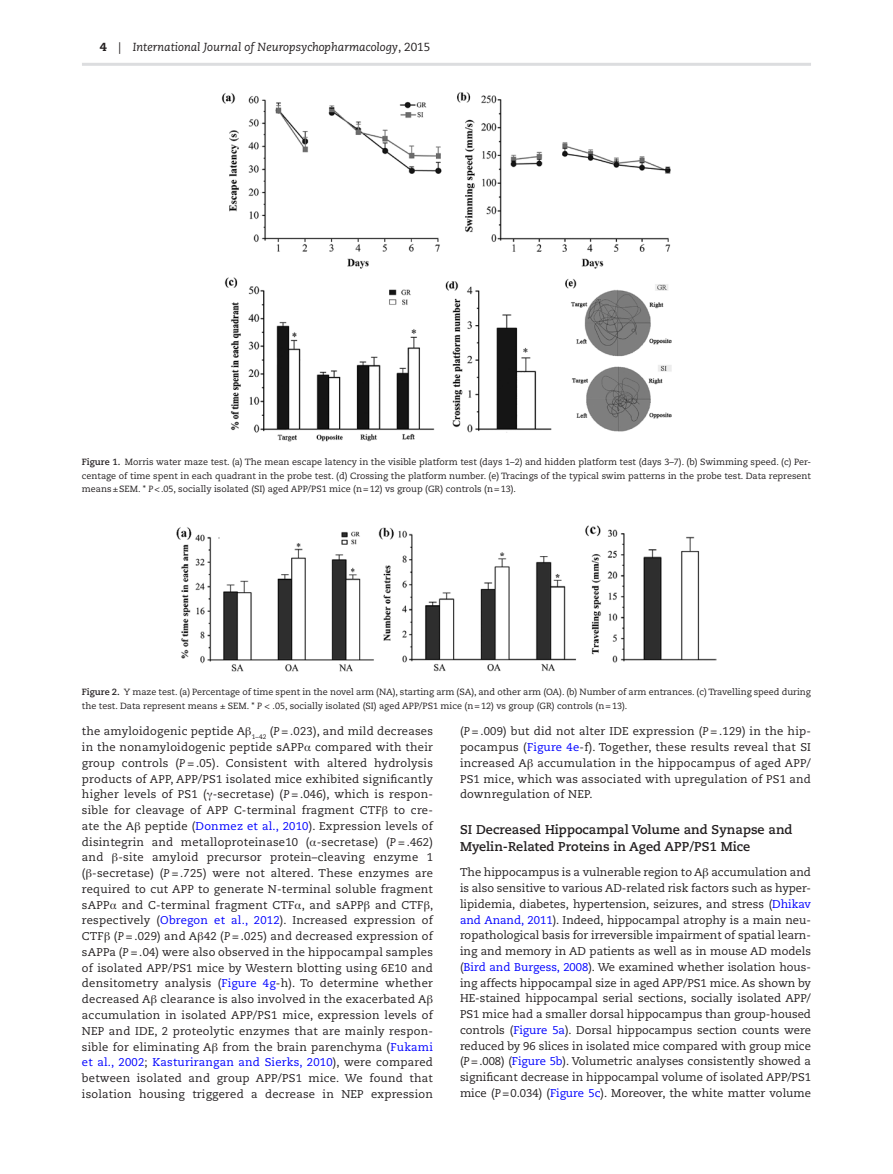
<style>
.page{position:relative;width:893px;height:1174px;background:#fff}
.page>*{position:absolute;margin:0;border:0;box-sizing:border-box;transform-origin:0 0}
.t1{font:700 12.75px/16.5px "Caecilia LT Std";color:#231f20}
.t2{font:italic 11.7px "Caecilia LT Std";color:#231f20}
.t3{font:11.25px/15.8px "Caecilia LT Std";letter-spacing:.02em;color:#231f20;text-align:justify}
.t4{font:9px/13.5px "Caecilia LT Std";color:#231f20;text-align:justify}
.s1{font-weight:800;font-style:normal}
.s2{font-style:normal}
.s3{font-weight:700}
.s4{font-style:italic}
.s5{font-family:"Gandhari Unicode"}
.s6{color:#00f}
</style>
<div class="page">
<hr style="left:82px;top:63px;width:729px;height:3px;background:#dcdddf">
<img style="left:221px;top:92px;width:451px;height:349px">
<img style="left:176px;top:525px;width:540px;height:146px">
<p class="t2" style="left:100px;top:40px;width:332px"><span class="s1">4</span> <span class="s2">|</span> International Journal of Neuropsychopharmacology<span class="s2">, 2015</span></p>
<p class="t4" style="left:82px;top:456px;width:731px"><span class="s3">Figure 1.</span> Morris water maze test. (a) The mean escape latency in the visible platform test (days 1–2) and hidden platform test (days 3–7). (b) Swimming speed. (c) Per&shy;centage of time spent in each quadrant in the probe test. (d) Crossing the platform number. (e) Tracings of the typical swim patterns in the probe test. Data represent means±SEM. * <span class="s4">P</span>&lt;.05, socially isolated (SI) aged APP/PS1 mice (n=12) vs group (GR) controls (n=13).</p>
<p class="t4" style="left:82px;top:685px;width:730px"><span class="s3">Figure 2.</span> Y maze test. (a) Percentage of time spent in the novel arm (NA), starting arm (SA), and other arm (OA). (b) Number of arm entrances. (c) Travelling speed during the test. Data represent means ± SEM. * <span class="s4">P</span> &lt; .05, socially isolated (SI) aged APP/PS1 mice (n=12) vs group (GR) controls (n=13).</p>
<p class="t3" style="left:82px;top:724px;width:353px">the amyloidogenic peptide A<span class="s5">β</span><sub>1–42</sub> (<span class="s4">P</span> = .023), and mild decreases in the nonamyloidogenic peptide sAPP<span class="s5">α</span> compared with their group controls (<span class="s4">P</span> = .05). Consistent with altered hydrolysis products of APP, APP/PS1 isolated mice exhibited significantly higher levels of PS1 (<span class="s5">γ</span>-secretase) (<span class="s4">P</span> = .046), which is respon&shy;sible for cleavage of APP C-terminal fragment CTF<span class="s5">β</span> to cre&shy;ate the A<span class="s5">β</span> peptide (<span class="s6">Donmez et al., 2010</span>). Expression levels of disintegrin and metalloproteinase10 (<span class="s5">α</span>-secretase) (<span class="s4">P</span> = .462) and <span class="s5">β</span>-site amyloid precursor protein–cleaving enzyme 1 (<span class="s5">β</span>-secretase) (<span class="s4">P</span> = .725) were not altered. These enzymes are required to cut APP to generate N-terminal soluble fragment sAPP<span class="s5">α</span> and C-terminal fragment CTF<span class="s5">α</span>, and sAPP<span class="s5">β</span> and CTF<span class="s5">β</span>, respectively (<span class="s6">Obregon et al., 2012</span>). Increased expression of CTF<span class="s5">β</span> (<span class="s4">P</span> = .029) and A<span class="s5">β</span>42 (<span class="s4">P</span> = .025) and decreased expression of sAPPa (<span class="s4">P</span> = .04) were also observed in the hippocampal samples of isolated APP/PS1 mice by Western blotting using 6E10 and densitometry analysis (<span class="s6">Figure 4g</span>-h). To determine whether decreased A<span class="s5">β</span> clearance is also involved in the exacerbated A<span class="s5">β </span>accumulation in isolated APP/PS1 mice, expression levels of NEP and IDE, 2 proteolytic enzymes that are mainly respon&shy;sible for eliminating A<span class="s5">β</span> from the brain parenchyma (<span class="s6">Fukami et al., 2002</span>; <span class="s6">Kasturirangan and Sierks, 2010</span>), were compared between isolated and group APP/PS1 mice. We found that isolation housing triggered a decrease in NEP expression</p>
<p class="t3" style="left:460px;top:723px;width:353px">(<span class="s4">P</span> = .009) but did not alter IDE expression (<span class="s4">P</span> = .129) in the hip&shy;pocampus (<span class="s6">Figure 4e</span>-f). Together, these results reveal that SI increased A<span class="s5">β</span> accumulation in the hippocampus of aged APP/ PS1 mice, which was associated with upregulation of PS1 and downregulation of NEP.</p>
<p class="t1" style="left:460px;top:821px;width:334px">SI Decreased Hippocampal Volume and Synapse and<br>Myelin-Related Proteins in Aged APP/PS1 Mice</p>
<p class="t3" style="left:460px;top:864px;width:353px">The hippocampus is a vulnerable region to A<span class="s5">β</span> accumulation and is also sensitive to various AD-related risk factors such as hyper&shy;lipidemia, diabetes, hypertension, seizures, and stress (<span class="s6">Dhikav and Anand, 2011</span>). Indeed, hippocampal atrophy is a main neu&shy;ropathological basis for irreversible impairment of spatial learn&shy;ing and memory in AD patients as well as in mouse AD models (<span class="s6">Bird and Burgess, 2008</span>). We examined whether isolation hous&shy;ing affects hippocampal size in aged APP/PS1 mice. As shown by HE-stained hippocampal serial sections, socially isolated APP/ PS1 mice had a smaller dorsal hippocampus than group-housed controls (<span class="s6">Figure 5a</span>). Dorsal hippocampus section counts were reduced by 96 slices in isolated mice compared with group mice (<span class="s4">P</span>=.008) (<span class="s6">Figure 5b</span>). Volumetric analyses consistently showed a significant decrease in hippocampal volume of isolated APP/PS1 mice (<span class="s4">P</span>=0.034) (<span class="s6">Figure 5c</span>). Moreover, the white matter volume</p>
</div>
